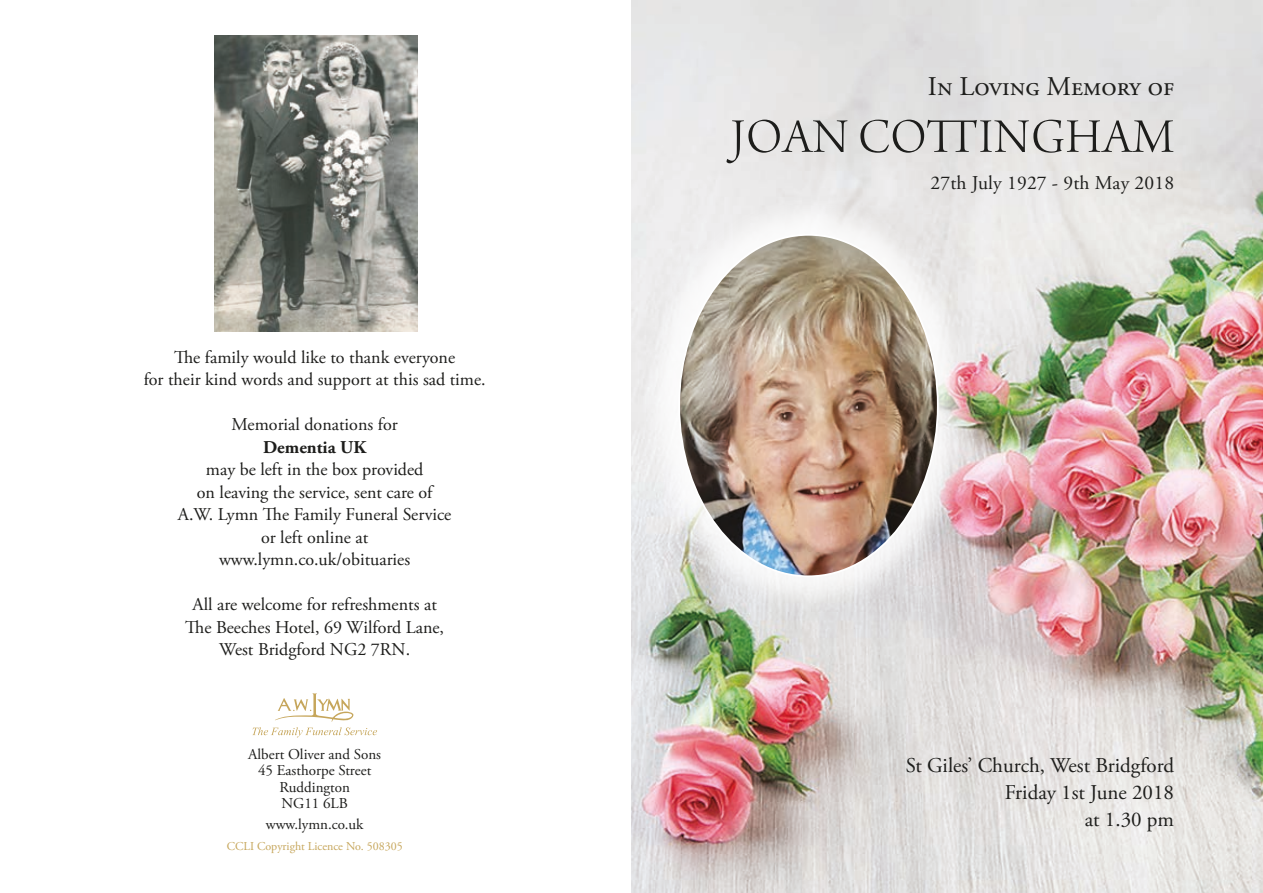
<style>
.page{position:relative;width:1263px;height:893px;background:#fff}
.page>*{position:absolute;margin:0;border:0;box-sizing:border-box;transform-origin:0 0}
.t1{font:51px "Arno Pro Light Display";letter-spacing:.02em;color:#1d1d1b}
.t2{font:27px "Adobe Garamond Pro";color:#1d1d1b}
.t3{font:21px/27px "Adobe Garamond Pro";color:#1d1d1b;text-align:right}
.t4{font:19.5px "Adobe Garamond Pro";letter-spacing:.01em;color:#1d1d1b}
.t5{font:18px/22.5px "Adobe Garamond Pro";color:#1d1d1b;text-align:center}
.t6{font:700 18px "Adobe Garamond Pro";color:#1d1d1b}
.t7{font:15px/16.5px "Adobe Garamond Pro";color:#1d1d1b;text-align:center}
.t8{font:12px "Adobe Garamond Pro";color:#c6a65b}
</style>
<div class="page">
<img style="left:631px;top:0;width:632px;height:893px">
<div style="left:638px;top:193px;width:341px;height:425px;background:#fff;opacity:.8"></div>
<img style="left:679px;top:235px;width:258px;height:341px">
<svg style="left:252px;top:693px;width:125px;height:44px"></svg>
<img style="left:214px;top:35px;width:203px;height:297px">
<p class="t5" style="left:144px;top:346px;width:343px">The family would like to thank everyone<br>for their kind words and support at this sad time.</p>
<p class="t5" style="left:232px;top:414px;width:168px">Memorial donations for</p>
<p class="t6" style="left:263px;top:437px;width:105px">Dementia UK</p>
<p class="t5" style="left:178px;top:459px;width:275px">may be left in the box provided<br>on leaving the service, sent care of<br>A.W. Lymn The Family Funeral Service or left online at www.lymn.co.uk/obituaries</p>
<p class="t5" style="left:185px;top:594px;width:260px">All are welcome for refreshments at<br>The Beeches Hotel, 69 Wilford Lane,<br>West Bridgford NG2 7RN.</p>
<p class="t7" style="left:248px;top:746px;width:134px">Albert Oliver and Sons<br>45 Easthorpe Street<br>Ruddington<br>NG11 6LB</p>
<p class="t7" style="left:266px;top:816px;width:99px">www.lymn.co.uk</p>
<p class="t8" style="left:227px;top:839px;width:178px">CCLI Copyright Licence No. 508305</p>
<h2 class="t2" style="left:928px;top:70px;width:248px">In Loving Memory of</h2>
<h1 class="t1" style="left:731px;top:109px;width:444px">JOAN COTTINGHAM</h1>
<p class="t4" style="left:930px;top:171px;width:245px">27th July 1927 - 9th May 2018</p>
<p class="t3" style="left:906px;top:752px;width:270px">St Giles’ Church, West Bridgford<br>Friday 1st June 2018<br>at 1.30 pm</p>
</div>
